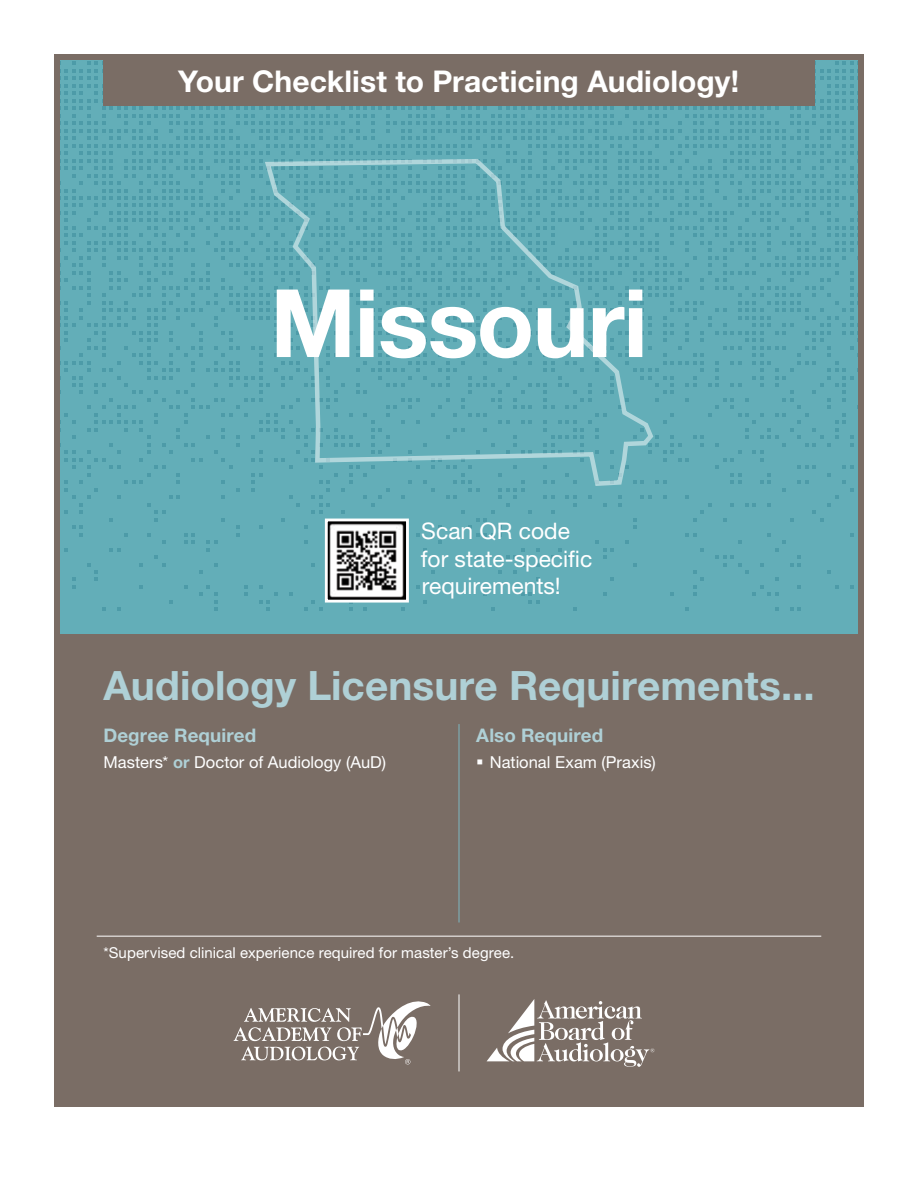
<style>
.page{position:relative;width:918px;height:1188px;background:#fff}
.page>*{position:absolute;margin:0;border:0;box-sizing:border-box;transform-origin:0 0}
.t1{font:700 94.5px "Helvetica Neue LT Std";letter-spacing:-.015em;color:#fff}
.t2{font:700 40.5px "Helvetica Neue LT Std";letter-spacing:.005em;color:#afd0d6}
.t3{font:700 30px "Helvetica Neue LT Std";color:#fff}
.t4{font:22.8px/27.3px "Helvetica Neue LT Std";color:#fff}
.t5{font:700 18.75px "Helvetica Neue LT Std";letter-spacing:.005em;color:#afd0d6}
.t6{font:16.5px "Helvetica Neue LT Std";color:#fff}
.t7{font:15px "Helvetica Neue LT Std";letter-spacing:.005em;color:#fff}
.s1{font-weight:700;color:#afd0d6}
</style>
<div class="page">
<div style="left:54px;top:54px;width:810px;height:605px;background:#63aeb8"></div>
<div style="left:54px;top:634px;width:810px;height:473px;background:#7a6d65"></div>
<svg style="left:57px;top:54px;width:804px;height:557px"></svg>
<svg style="left:233px;top:1001px;width:198px;height:63px"></svg>
<svg style="left:487px;top:999px;width:168px;height:68px"></svg>
<hr style="left:459px;top:994px;width:1px;height:77px;background:#fff">
<div style="left:103px;top:54px;width:711px;height:52px;background:#7a6d65"></div>
<hr style="left:459px;top:724px;width:1px;height:198px;background:#7db8c1">
<hr style="left:97px;top:936px;width:724px;height:1px;background:#fff">
<svg style="left:263px;top:157px;width:392px;height:331px"></svg>
<h3 class="t3" style="left:178px;top:63px;width:562px">Your Checklist to Practicing Audiology!</h3>
<h1 class="t1" style="left:270px;top:265px;width:379px">Missouri</h1>
<h3 class="t4" style="left:421px;top:517px;width:173px">Scan QR code for state-specific requirements!</h3>
<h2 class="t2" style="left:103px;top:661px;width:713px">Audiology Licensure Requirements...</h2>
<p class="t5" style="left:103px;top:724px;width:154px">Degree Required</p>
<p class="t6" style="left:103px;top:753px;width:284px">Masters* <span class="s1">or</span> Doctor of Audiology (AuD)</p>
<p class="t5" style="left:476px;top:724px;width:128px">Also Required</p>
<p class="t6" style="left:490px;top:753px;width:167px">National Exam (Praxis)</p>
<p class="t7" style="left:103px;top:943px;width:412px">*Supervised clinical experience required for master’s degree.</p>
</div>
